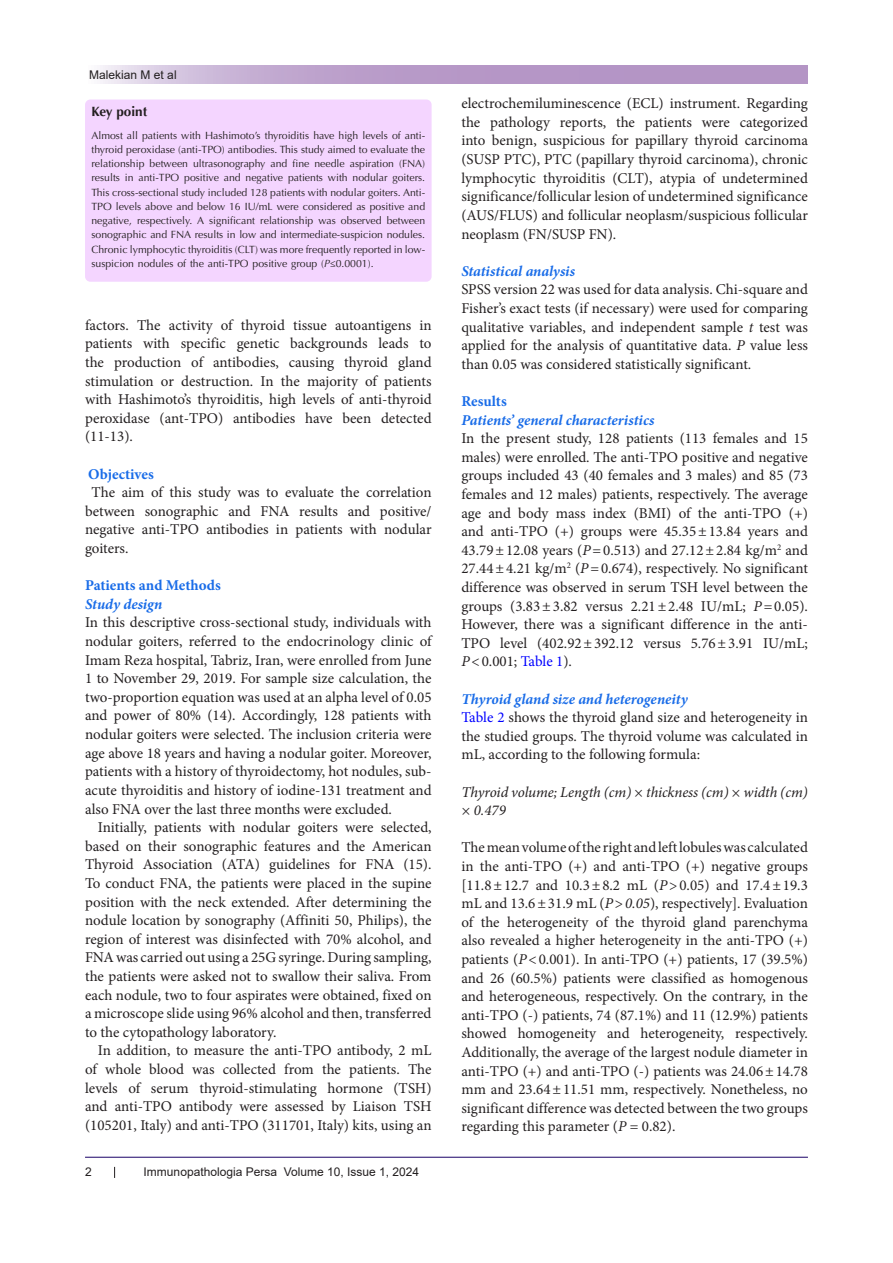
<style>
.page{position:relative;width:893px;height:1263px;background:#fff}
.page>*{position:absolute;margin:0;border:0;box-sizing:border-box;transform-origin:0 0}
.t1{font:15px/18.6px "Minion Pro";color:#231f20;text-align:justify}
.t2{font:italic 700 15px "Minion Pro";letter-spacing:-.005em;color:#196ce8}
.t3{font:italic 15px/18.6px "Minion Pro";letter-spacing:-.005em;color:#231f20}
.t4{font:700 15px "Minion Pro";color:#196ce8}
.t5{font:700 13.5px "Optima LT Std";color:#231f20}
.t6{font:12px "Arial";color:#231f20}
.t7{font:10.5px/14.2px "Optima LT Std";color:#231f20;text-align:justify}
.s1{font-style:italic}
.s2{color:#00f}
</style>
<div class="page">
<svg style="left:100px;top:66px;width:708px;height:18px;background:#bea3cd"></svg>
<hr style="left:85px;top:1157px;width:723px;height:1px;background:#190066">
<div style="left:85px;top:99px;width:347px;height:183px;background:#f4d5ff;border-radius:5px"></div>
<p class="t6" style="left:89px;top:66px;width:89px">Malekian M et al</p>
<p class="t5" style="left:91px;top:103px;width:57px">Key point</p>
<p class="t7" style="left:91px;top:128px;width:335px">Almost all patients with Hashimoto’s thyroiditis have high levels of anti&shy;thyroid peroxidase (anti-TPO) antibodies. This study aimed to evaluate the relationship between ultrasonography and fine needle aspiration (FNA) results in anti-TPO positive and negative patients with nodular goiters.<br>This cross-sectional study included 128 patients with nodular goiters. Anti-TPO levels above and below 16 IU/mL were considered as positive and negative, respectively. A significant relationship was observed between sonographic and FNA results in low and intermediate-suspicion nodules.<br>Chronic lymphocytic thyroiditis (CLT) was more frequently reported in low&shy;suspicion nodules of the anti-TPO positive group (<span class="s1">P</span>≤0.0001).</p>
<p class="t1" style="left:85px;top:316px;width:348px">factors. The activity of thyroid tissue autoantigens in patients with specific genetic backgrounds leads to the production of antibodies, causing thyroid gland stimulation or destruction. In the majority of patients with Hashimoto’s thyroiditis, high levels of anti-thyroid peroxidase (ant-TPO) antibodies have been detected (11-13).</p>
<p class="t4" style="left:88px;top:463px;width:67px">Objectives</p>
<p class="t1" style="left:85px;top:483px;width:348px;text-indent:7px">The aim of this study was to evaluate the correlation between sonographic and FNA results and positive/ negative anti-TPO antibodies in patients with nodular goiters.</p>
<p class="t4" style="left:85px;top:575px;width:137px">Patients and Methods</p>
<p class="t2" style="left:85px;top:593px;width:79px">Study design</p>
<p class="t1" style="left:85px;top:613px;width:348px">In this descriptive cross-sectional study, individuals with nodular goiters, referred to the endocrinology clinic of Imam Reza hospital, Tabriz, Iran, were enrolled from June 1 to November 29, 2019. For sample size calculation, the two-proportion equation was used at an alpha level of 0.05 and power of 80% (14). Accordingly, 128 patients with nodular goiters were selected. The inclusion criteria were age above 18 years and having a nodular goiter. Moreover, patients with a history of thyroidectomy, hot nodules, sub&shy;acute thyroiditis and history of iodine-131 treatment and also FNA over the last three months were excluded.</p>
<p class="t1" style="left:85px;top:818px;width:348px;text-indent:13px">Initially, patients with nodular goiters were selected, based on their sonographic features and the American Thyroid Association (ATA) guidelines for FNA (15).<br>To conduct FNA, the patients were placed in the supine position with the neck extended. After determining the nodule location by sonography (Affiniti 50, Philips), the region of interest was disinfected with 70% alcohol, and FNA was carried out using a 25G syringe. During sampling, the patients were asked not to swallow their saliva. From each nodule, two to four aspirates were obtained, fixed on a microscope slide using 96% alcohol and then, transferred to the cytopathology laboratory.</p>
<p class="t1" style="left:85px;top:1041px;width:348px;text-indent:13px">In addition, to measure the anti-TPO antibody, 2 mL of whole blood was collected from the patients. The levels of serum thyroid-stimulating hormone (TSH) and anti-TPO antibody were assessed by Liaison TSH (105201, Italy) and anti-TPO (311701, Italy) kits, using an</p>
<p class="t6" style="left:85px;top:1163px;width:8px">2</p>
<p class="t6" style="left:144px;top:1163px;width:277px">Immunopathologia Persa Volume 10, Issue 1, 2024</p>
<p class="t1" style="left:461px;top:94px;width:348px">electrochemiluminescence (ECL) instrument. Regarding the pathology reports, the patients were categorized into benign, suspicious for papillary thyroid carcinoma (SUSP PTC), PTC (papillary thyroid carcinoma), chronic lymphocytic thyroiditis (CLT), atypia of undetermined significance/follicular lesion of undetermined significance (AUS/FLUS) and follicular neoplasm/suspicious follicular neoplasm (FN/SUSP FN).</p>
<p class="t2" style="left:461px;top:260px;width:115px">Statistical analysis</p>
<p class="t1" style="left:461px;top:280px;width:348px">SPSS version 22 was used for data analysis. Chi-square and Fisher’s exact tests (if necessary) were used for comparing qualitative variables, and independent sample <span class="s1">t</span> test was applied for the analysis of quantitative data. <span class="s1">P</span> value less than 0.05 was considered statistically significant.</p>
<p class="t4" style="left:461px;top:391px;width:47px">Results</p>
<p class="t2" style="left:461px;top:409px;width:195px">Patients’ general characteristics</p>
<p class="t1" style="left:461px;top:429px;width:348px">In the present study, 128 patients (113 females and 15 males) were enrolled. The anti-TPO positive and negative groups included 43 (40 females and 3 males) and 85 (73 females and 12 males) patients, respectively. The average age and body mass index (BMI) of the anti-TPO (+) and anti-TPO (+) groups were 45.35±13.84 years and 43.79±12.08 years (<span class="s1">P</span>=0.513) and 27.12±2.84 kg/m<sup>2</sup> and 27.44±4.21 kg/m<sup>2</sup> (<span class="s1">P</span>=0.674), respectively. No significant difference was observed in serum TSH level between the groups (3.83±3.82 versus 2.21±2.48 IU/mL; <span class="s1">P</span>=0.05).<br>However, there was a significant difference in the anti-TPO level (402.92±392.12 versus 5.76±3.91 IU/mL; <span class="s1">P</span>&lt;0.001; <span class="s2">Table 1</span>).</p>
<p class="t2" style="left:461px;top:688px;width:228px">Thyroid gland size and heterogeneity</p>
<p class="t1" style="left:461px;top:708px;width:348px"><span class="s2">Table 2</span> shows the thyroid gland size and heterogeneity in the studied groups. The thyroid volume was calculated in mL, according to the following formula:</p>
<p class="t3" style="left:461px;top:782px;width:348px">Thyroid volume; Length (cm) × thickness (cm) × width (cm) × 0.479</p>
<p class="t1" style="left:461px;top:838px;width:348px">The mean volume of the right and left lobules was calculated in the anti-TPO (+) and anti-TPO (+) negative groups [11.8±12.7 and 10.3±8.2 mL (<span class="s1">P</span>&gt;0.05) and 17.4±19.3 mL and 13.6±31.9 mL (<span class="s1">P</span>&gt;<span class="s1">0.05</span>), respectively]. Evaluation of the heterogeneity of the thyroid gland parenchyma also revealed a higher heterogeneity in the anti-TPO (+) patients (<span class="s1">P</span>&lt;0.001). In anti-TPO (+) patients, 17 (39.5%) and 26 (60.5%) patients were classified as homogenous and heterogeneous, respectively. On the contrary, in the anti-TPO (-) patients, 74 (87.1%) and 11 (12.9%) patients showed homogeneity and heterogeneity, respectively.<br>Additionally, the average of the largest nodule diameter in anti-TPO (+) and anti-TPO (-) patients was 24.06±14.78 mm and 23.64±11.51 mm, respectively. Nonetheless, no significant difference was detected between the two groups regarding this parameter (<span class="s1">P</span> = 0.82).</p>
</div>
